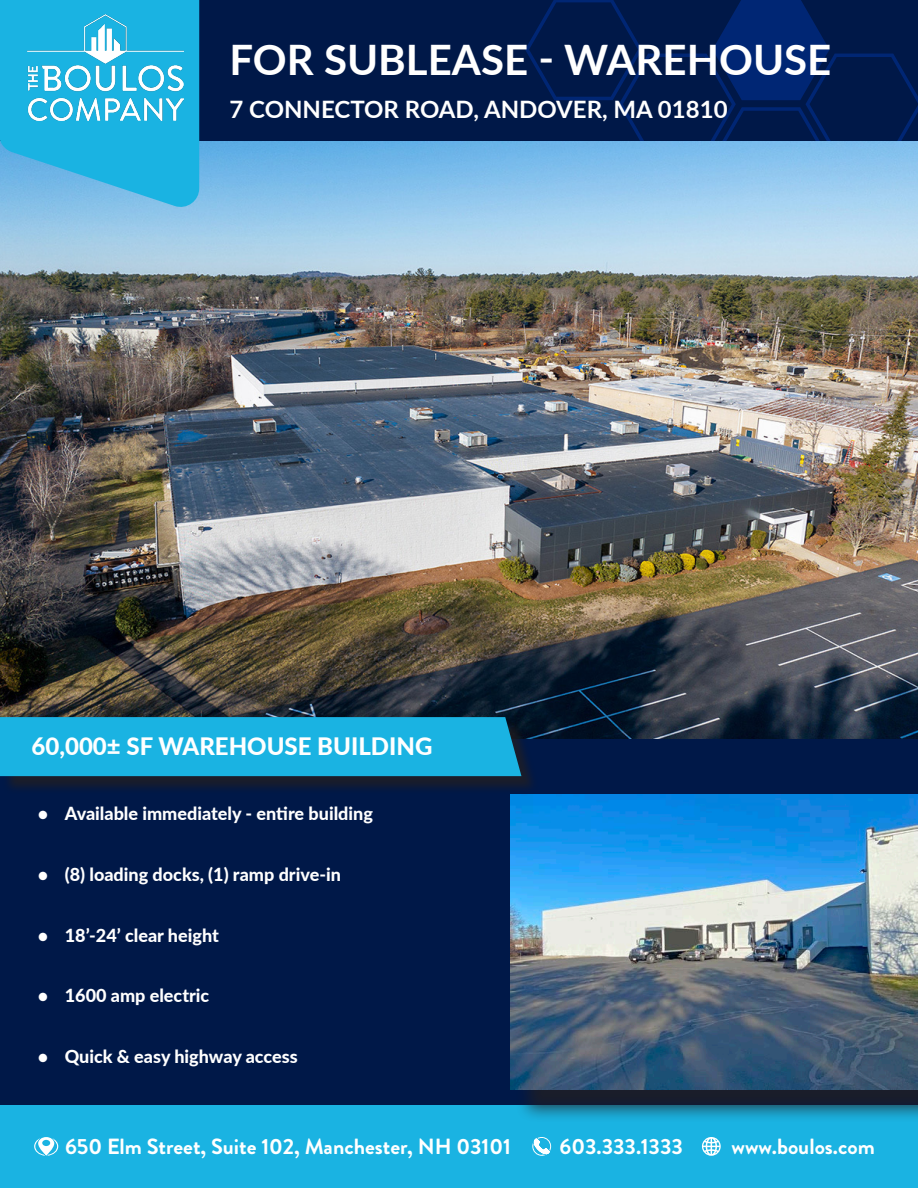
<style>
.page{position:relative;width:918px;height:1188px;background:#fff}
.page>*{position:absolute;margin:0;border:0;box-sizing:border-box;transform-origin:0 0}
.t1{font:700 42px "Lato";color:#fff}
.t2{font:700 24px "Lato";color:#fff}
.t3{font:800 24px "Lato";color:#fff}
.t4{font:700 21.9px "Brandon Grotesque";color:#fff}
.t5{font:800 18px "Lato";color:#fff}
</style>
<div class="page">
<div style="left:0;top:0;width:918px;height:1107px;background:#001848"></div>
<svg style="left:525px;top:0;width:393px;height:142px"></svg>
<svg style="left:525px;top:30px;width:393px;height:56px"></svg>
<div style="left:0;top:1106px;width:918px;height:82px;background:#1ab3e2"></div>
<svg style="left:702px;top:1137px;width:19px;height:19px"></svg>
<svg style="left:532px;top:1137px;width:19px;height:19px"></svg>
<svg style="left:34px;top:1137px;width:24px;height:19px"></svg>
<img style="left:0;top:142px;width:918px;height:596px">
<div style="left:515px;top:799px;width:403px;height:324px;background:#231f20;opacity:.75"></div>
<img style="left:511px;top:795px;width:407px;height:295px">
<svg style="left:0;top:0;width:199px;height:210px"></svg>
<img style="left:27px;top:15px;width:156px;height:105px">
<div style="left:2px;top:719px;width:538px;height:76px;background:#231f20;opacity:.75"></div>
<div style="left:0;top:717px;width:521px;height:59px;background:#1ab3e2"></div>
<h1 class="t1" style="left:230px;top:29px;width:603px">FOR SUBLEASE - WAREHOUSE</h1>
<h2 class="t2" style="left:230px;top:91px;width:500px">7 CONNECTOR ROAD, ANDOVER, MA 01810</h2>
<p class="t3" style="left:32px;top:728px;width:402px">60,000± SF WAREHOUSE BUILDING</p>
<p class="t5" style="left:38px;top:800px;width:337px">• Available immediately - entire building</p>
<p class="t5" style="left:38px;top:861px;width:305px">• (8) loading docks, (1) ramp drive-in</p>
<p class="t5" style="left:38px;top:922px;width:183px">• 18’-24’ clear height</p>
<p class="t5" style="left:38px;top:982px;width:173px">• 1600 amp electric</p>
<p class="t5" style="left:38px;top:1043px;width:261px">• Quick &amp; easy highway access</p>
<p class="t4" style="left:65px;top:1131px;width:448px">650 Elm Street, Suite 102, Manchester, NH 03101</p>
<p class="t4" style="left:560px;top:1131px;width:125px">603.333.1333</p>
<p class="t4" style="left:732px;top:1131px;width:145px">www.boulos.com</p>
</div>
